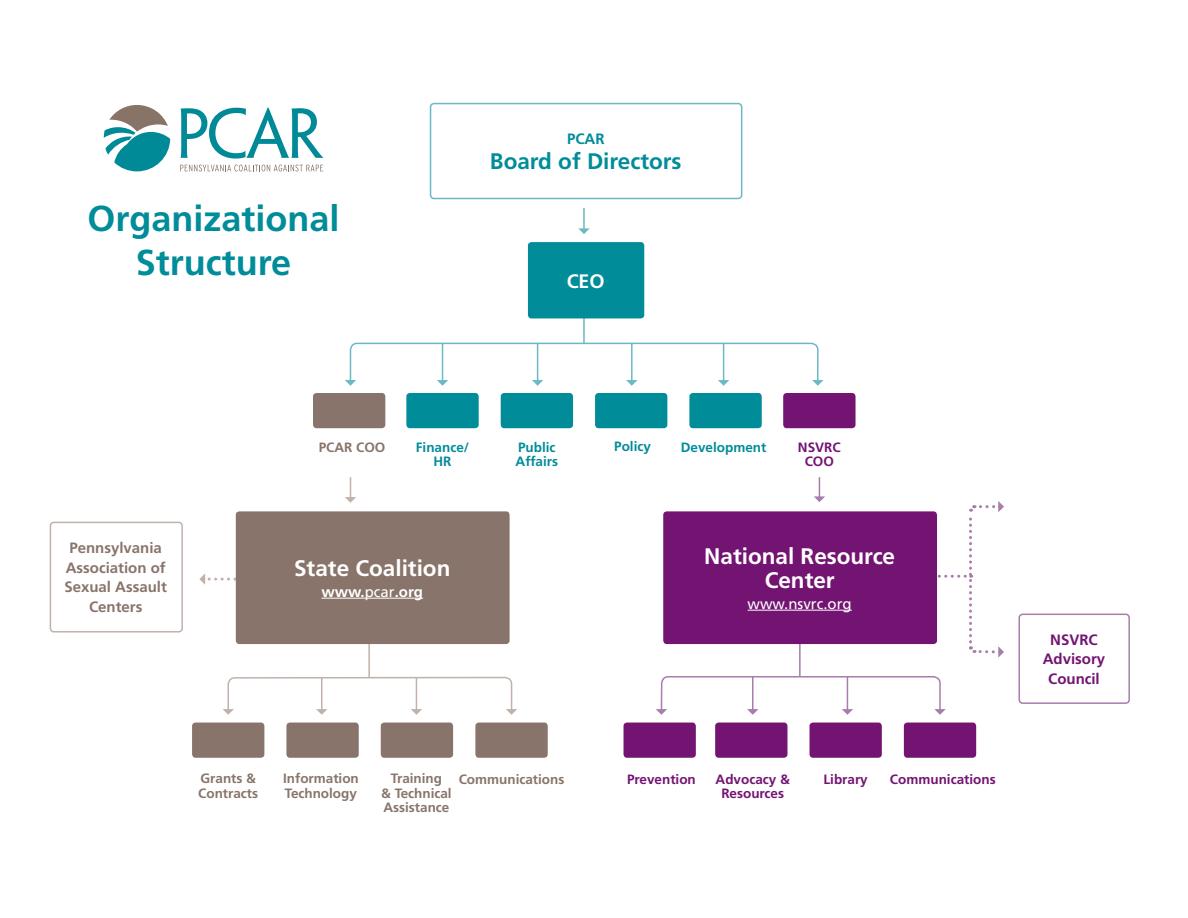
<style>
.page{position:relative;width:1188px;height:918px;background:#fff}
.page>*{position:absolute;margin:0;border:0;box-sizing:border-box;transform-origin:0 0}
.t1{font:700 36px/43.2px "Frutiger LT Std";color:#008c99;text-align:center}
.t2{font:700 22.5px/24px "Frutiger LT Std";color:#fff;text-align:center}
.t3{font:700 22.5px "Frutiger LT Std";color:#008c99}
.t4{font:700 19.5px "Frutiger LT Std";color:#fff}
.t5{font:700 15px/19.5px "Frutiger LT Std";color:#88746a;text-align:center}
.t6{font:700 15px/19.5px "Frutiger LT Std";color:#731472;text-align:center}
.t7{font:15px "Frutiger LT Std";color:#fff}
.t8{font:700 15px "Frutiger LT Std";color:#fff}
.t9{font:700 15px "Frutiger LT Std";color:#008c99}
.t10{font:700 13.5px/14.2px "Frutiger LT Std";color:#88746a}
.t11{font:700 13.5px/14.2px "Frutiger LT Std";color:#731472;text-align:center}
.t12{font:700 13.5px/14.2px "Frutiger LT Std";color:#008c99;text-align:center}
.s1{font-weight:400}
</style>
<div class="page">
<div style="left:1018px;top:614px;width:112px;height:90px;border:2px solid #a87dab;border-radius:4px"></div>
<svg style="left:349px;top:102px;width:470px;height:279px"></svg>
<hr style="left:442px;top:343px;width:1px;height:39px;background:#6bb9c3">
<div style="left:624px;top:723px;width:72px;height:35px;background:#731472;border-radius:4px"></div>
<div style="left:715px;top:723px;width:72px;height:35px;background:#731472;border-radius:4px"></div>
<div style="left:810px;top:723px;width:72px;height:35px;background:#731472;border-radius:4px"></div>
<div style="left:904px;top:723px;width:72px;height:35px;background:#731472;border-radius:4px"></div>
<div style="left:406px;top:393px;width:73px;height:35px;background:#008c99;border-radius:4px"></div>
<div style="left:501px;top:393px;width:72px;height:35px;background:#008c99;border-radius:4px"></div>
<div style="left:595px;top:393px;width:72px;height:35px;background:#008c99;border-radius:4px"></div>
<div style="left:689px;top:393px;width:73px;height:35px;background:#008c99;border-radius:4px"></div>
<div style="left:430px;top:103px;width:312px;height:96px;border:2px solid #6bb9c3;border-radius:4px"></div>
<hr style="left:368px;top:539px;width:2px;height:139px;background:#c0b2ab">
<hr style="left:799px;top:535px;width:2px;height:142px;background:#a87dab">
<div style="left:783px;top:393px;width:73px;height:35px;background:#731472;border-radius:4px"></div>
<div style="left:313px;top:393px;width:72px;height:35px;background:#88746a;border-radius:4px"></div>
<div style="left:528px;top:242px;width:116px;height:76px;background:#008c99;border-radius:4px"></div>
<div style="left:50px;top:522px;width:133px;height:111px;border:2px solid #c0b2ab;border-radius:4px"></div>
<svg style="left:180px;top:165px;width:143px;height:6px"></svg>
<svg style="left:181px;top:108px;width:142px;height:51px"></svg>
<svg style="left:104px;top:105px;width:66px;height:66px"></svg>
<div style="left:192px;top:723px;width:72px;height:35px;background:#88746a;border-radius:4px"></div>
<div style="left:286px;top:723px;width:73px;height:35px;background:#88746a;border-radius:4px"></div>
<div style="left:381px;top:723px;width:72px;height:35px;background:#88746a;border-radius:4px"></div>
<div style="left:475px;top:723px;width:73px;height:35px;background:#88746a;border-radius:4px"></div>
<div style="left:663px;top:511px;width:274px;height:133px;background:#731472;border-radius:4px"></div>
<hr style="left:748px;top:610px;width:104px;height:1px;background:#fff">
<svg style="left:345px;top:380px;width:11px;height:6px"></svg>
<svg style="left:578px;top:228px;width:12px;height:6px"></svg>
<svg style="left:437px;top:380px;width:11px;height:6px"></svg>
<svg style="left:532px;top:380px;width:11px;height:6px"></svg>
<svg style="left:626px;top:380px;width:11px;height:6px"></svg>
<svg style="left:718px;top:380px;width:11px;height:6px"></svg>
<svg style="left:812px;top:380px;width:12px;height:6px"></svg>
<svg style="left:814px;top:477px;width:11px;height:25px"></svg>
<svg style="left:223px;top:676px;width:294px;height:39px"></svg>
<svg style="left:656px;top:675px;width:290px;height:40px"></svg>
<svg style="left:933px;top:501px;width:71px;height:157px"></svg>
<svg style="left:345px;top:477px;width:11px;height:26px"></svg>
<div style="left:236px;top:511px;width:274px;height:133px;background:#88746a;border-radius:4px"></div>
<hr style="left:321px;top:598px;width:102px;height:1px;background:#fff">
<svg style="left:199px;top:573px;width:37px;height:12px"></svg>
<h1 class="t1" style="left:87px;top:197px;width:254px">Organizational<br>Structure</h1>
<p class="t9" style="left:567px;top:130px;width:39px">PCAR</p>
<h2 class="t3" style="left:490px;top:148px;width:193px">Board of Directors</h2>
<h3 class="t4" style="left:567px;top:269px;width:39px">CEO</h3>
<p class="t5" style="left:64px;top:539px;width:104px">Pennsylvania<br>Association of<br>Sexual Assault<br>Centers</p>
<p class="t10" style="left:319px;top:440px;width:68px">PCAR COO</p>
<p class="t12" style="left:416px;top:440px;width:55px">Finance/<br>HR</p>
<h2 class="t2" style="left:294px;top:556px;width:158px">State Coalition</h2>
<p class="t8" style="left:321px;top:583px;width:103px">www.<span class="s1">pcar</span>.org</p>
<p class="t12" style="left:516px;top:440px;width:44px;text-align:left">Public<br>Affairs</p>
<p class="t12" style="left:614px;top:440px;width:38px">Policy</p>
<p class="t12" style="left:681px;top:440px;width:87px">Development</p>
<p class="t11" style="left:798px;top:440px;width:44px">NSVRC<br>COO</p>
<h2 class="t2" style="left:704px;top:544px;width:192px">National Resource<br>Center</h2>
<p class="t7" style="left:748px;top:595px;width:106px">www.nsvrc.org</p>
<p class="t10" style="left:283px;top:772px;width:77px">Information<br>Technology</p>
<p class="t11" style="left:627px;top:772px;width:70px">Prevention</p>
<p class="t11" style="left:716px;top:772px;width:76px">Advocacy &amp;<br>Resources</p>
<p class="t10" style="left:381px;top:772px;width:72px;text-align:center">Training<br>&amp; Technical<br>Assistance</p>
<p class="t10" style="left:198px;top:772px;width:61px">Grants &amp;<br>Contracts</p>
<p class="t11" style="left:824px;top:772px;width:46px">Library</p>
<p class="t10" style="left:459px;top:772px;width:107px">Communications</p>
<p class="t11" style="left:890px;top:772px;width:107px">Communications</p>
<p class="t6" style="left:1043px;top:630px;width:64px">NSVRC<br>Advisory<br>Council</p>
</div>
